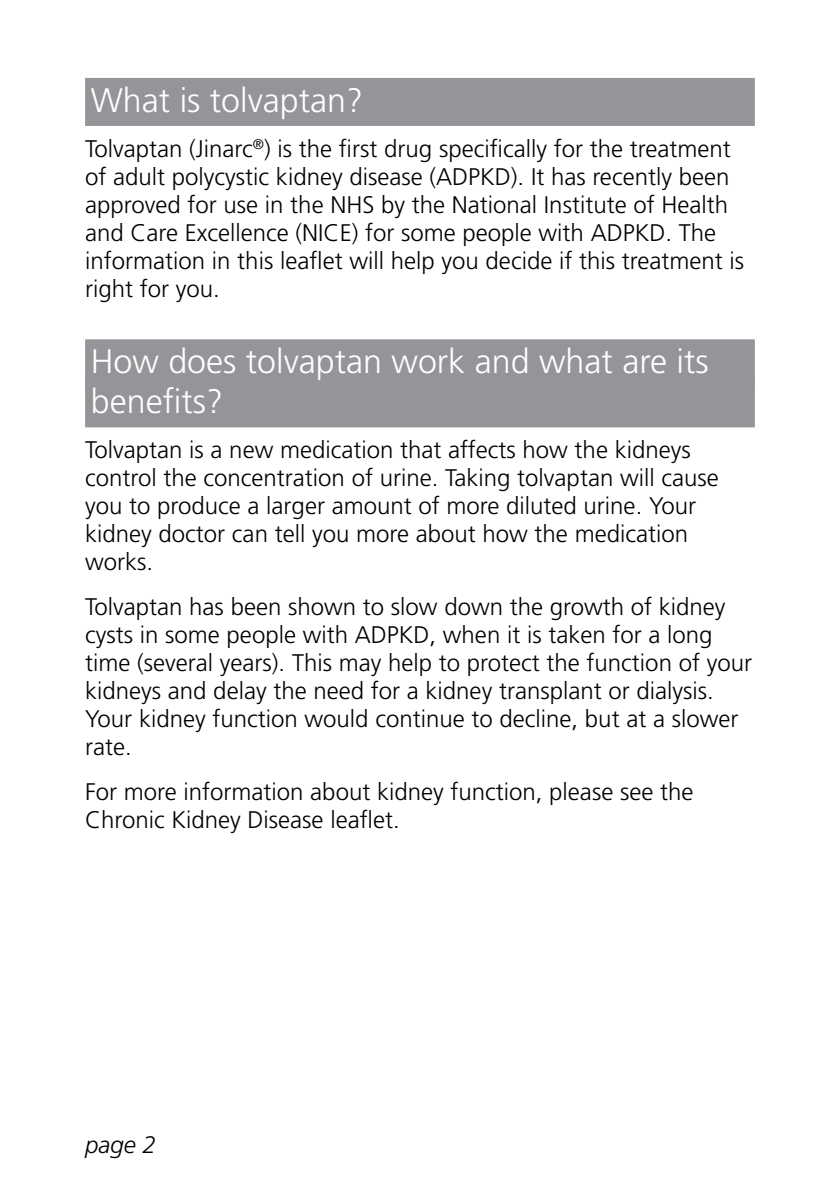
<style>
.page{position:relative;width:840px;height:1191px;background:#fff}
.page>*{position:absolute;margin:0;border:0;box-sizing:border-box;transform-origin:0 0}
.t1{font:300 34px/40px "Frutiger";color:#fff}
.t2{font:300 24px/28px "Frutiger";color:#000}
.t3{font:italic 300 24px "Frutiger";color:#000}
</style>
<div class="page">
<div style="left:85px;top:78px;width:669px;height:48px;background:#939598"></div>
<div style="left:85px;top:339px;width:669px;height:48px;background:#939598"></div>
<div style="left:85px;top:379px;width:669px;height:48px;background:#939598"></div>
<h1 class="t1" style="left:91px;top:80px;width:274px">What is tolvaptan?</h1>
<p class="t2" style="left:85px;top:134px;width:660px">Tolvaptan (Jinarc<sup>®</sup>) is the first drug specifically for the treatment of adult polycystic kidney disease (ADPKD). It has recently been approved for use in the NHS by the National Institute of Health and Care Excellence (NICE) for some people with ADPKD. The information in this leaflet will help you decide if this treatment is right for you.</p>
<h1 class="t1" style="left:91px;top:341px;width:619px">How does tolvaptan work and what are its benefits?</h1>
<p class="t2" style="left:85px;top:436px;width:634px">Tolvaptan is a new medication that affects how the kidneys control the concentration of urine. Taking tolvaptan will cause you to produce a larger amount of more diluted urine. Your kidney doctor can tell you more about how the medication works.</p>
<p class="t2" style="left:85px;top:593px;width:668px">Tolvaptan has been shown to slow down the growth of kidney cysts in some people with ADPKD, when it is taken for a long time (several years). This may help to protect the function of your kidneys and delay the need for a kidney transplant or dialysis.<br>Your kidney function would continue to decline, but at a slower rate.</p>
<p class="t2" style="left:85px;top:778px;width:609px">For more information about kidney function, please see the<br>Chronic Kidney Disease leaflet.</p>
<p class="t3" style="left:85px;top:1131px;width:72px">page 2</p>
</div>
